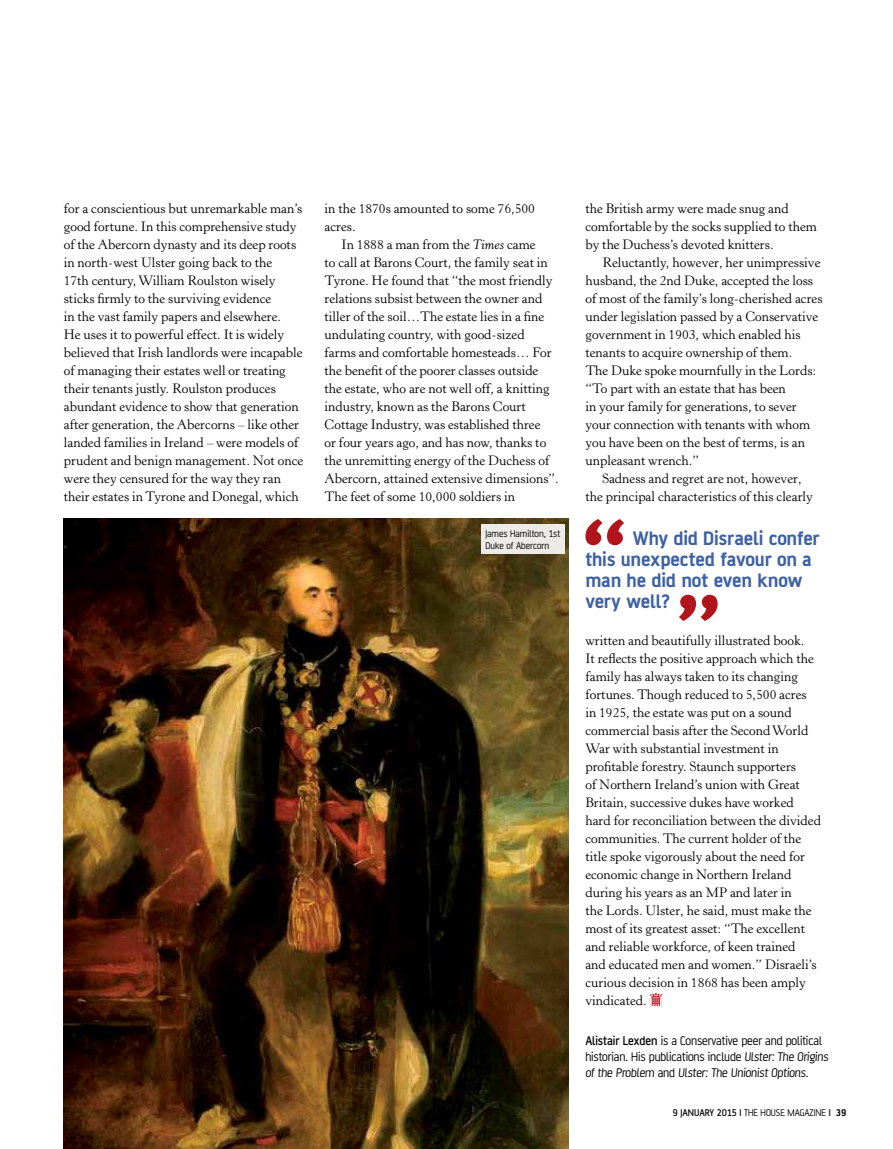
<style>
.page{position:relative;width:893px;height:1149px;background:#fff}
.page>*{position:absolute;margin:0;border:0;box-sizing:border-box;transform-origin:0 0}
.t1{font:700 21px/21px "AF Battersea";letter-spacing:-.01em;color:#3d61a4}
.t2{font:13.5px/18px "Horley Old Style MT Std";color:#000}
.t3{font:13.5px/16.2px "AF Battersea";letter-spacing:-.01em;color:#000}
.t4{font:10.5px/12.6px "AF Battersea";color:#000}
.s1{font-style:italic}
.s2{font-weight:500}
.s3{font-weight:700}
</style>
<div class="page">
<svg style="left:650px;top:993px;width:12px;height:14px"></svg>
<svg style="left:585px;top:519px;width:39px;height:26px"></svg>
<svg style="left:679px;top:594px;width:39px;height:27px"></svg>
<img style="left:64px;top:519px;width:504px;height:629px">
<div style="left:481px;top:523px;width:83px;height:30px;background:#ecebe7"></div>
<p class="t2" style="left:64px;top:199px;width:241px">for a conscientious but unremarkable man’s good fortune. In this comprehensive study of the Abercorn dynasty and its deep roots in north-west Ulster going back to the<br>17th century, William Roulston wisely sticks firmly to the surviving evidence<br>in the vast family papers and elsewhere.<br>He uses it to powerful effect. It is widely believed that Irish landlords were incapable of managing their estates well or treating their tenants justly. Roulston produces abundant evidence to show that generation after generation, the Abercorns – like other landed families in Ireland – were models of prudent and benign management. Not once were they censured for the way they ran their estates in Tyrone and Donegal, which</p>
<p class="t2" style="left:325px;top:199px;width:212px">in the 1870s amounted to some 76,500 acres.</p>
<p class="t2" style="left:325px;top:235px;width:236px;text-indent:17px">In 1888 a man from the <span class="s1">Times</span> came<br>to call at Barons Court, the family seat in Tyrone. He found that “the most friendly relations subsist between the owner and tiller of the soil…The estate lies in a fine undulating country, with good-sized farms and comfortable homesteads… For the benefit of the poorer classes outside the estate, who are not well off, a knitting industry, known as the Barons Court Cottage Industry, was established three<br>or four years ago, and has now, thanks to the unremitting energy of the Duchess of Abercorn, attained extensive dimensions”.<br>The feet of some 10,000 soldiers in</p>
<p class="t4" style="left:485px;top:526px;width:76px">James Hamilton, 1st<br>Duke of Abercorn</p>
<p class="t2" style="left:585px;top:199px;width:233px">the British army were made snug and comfortable by the socks supplied to them by the Duchess’s devoted knitters.</p>
<p class="t2" style="left:602px;top:253px;width:219px">Reluctantly, however, her unimpressive</p>
<p class="t2" style="left:585px;top:271px;width:229px">husband, the 2nd Duke, accepted the loss</p>
<p class="t2" style="left:585px;top:289px;width:239px">of most of the family’s long-cherished acres</p>
<p class="t2" style="left:585px;top:307px;width:234px">under legislation passed by a Conservative</p>
<p class="t2" style="left:585px;top:325px;width:217px">government in 1903, which enabled his</p>
<p class="t2" style="left:585px;top:343px;width:208px">tenants to acquire ownership of them.</p>
<p class="t2" style="left:585px;top:361px;width:232px">The Duke spoke mournfully in the Lords:</p>
<p class="t2" style="left:585px;top:379px;width:202px">“To part with an estate that has been</p>
<p class="t2" style="left:585px;top:397px;width:213px">in your family for generations, to sever</p>
<p class="t2" style="left:585px;top:415px;width:226px">your connection with tenants with whom</p>
<p class="t2" style="left:585px;top:433px;width:221px">you have been on the best of terms, is an</p>
<p class="t2" style="left:585px;top:451px;width:115px">unpleasant wrench.”</p>
<p class="t2" style="left:602px;top:469px;width:201px">Sadness and regret are not, however,</p>
<p class="t2" style="left:585px;top:487px;width:229px">the principal characteristics of this clearly</p>
<h1 class="t1" style="left:585px;top:527px;width:236px;text-indent:47px">Why did Disraeli confer this unexpected favour on a man he did not even know very well?</h1>
<p class="t2" style="left:585px;top:631px;width:237px">written and beautifully illustrated book.<br>It reflects the positive approach which the family has always taken to its changing fortunes. Though reduced to 5,500 acres in 1925, the estate was put on a sound commercial basis after the Second World War with substantial investment in profitable forestry. Staunch supporters<br>of Northern Ireland’s union with Great Britain, successive dukes have worked hard for reconciliation between the divided communities. The current holder of the title spoke vigorously about the need for economic change in Northern Ireland during his years as an MP and later in<br>the Lords. Ulster, he said, must make the most of its greatest asset: “The excellent and reliable workforce, of keen trained<br>and educated men and women.” Disraeli’s curious decision in 1868 has been amply vindicated.</p>
<p class="t3" style="left:585px;top:1032px;width:246px"><span class="s2">Alistair Lexden</span> is a Conservative peer and political historian. His publications include Ulster: The Origins of the Problem and Ulster: The Unionist Options.</p>
<p class="t4" style="left:673px;top:1105px;width:175px"><span class="s2">9 January 2015 |</span> THE HOUSE MAGAZINE <span class="s2">|</span> <span class="s3">39</span></p>
</div>
